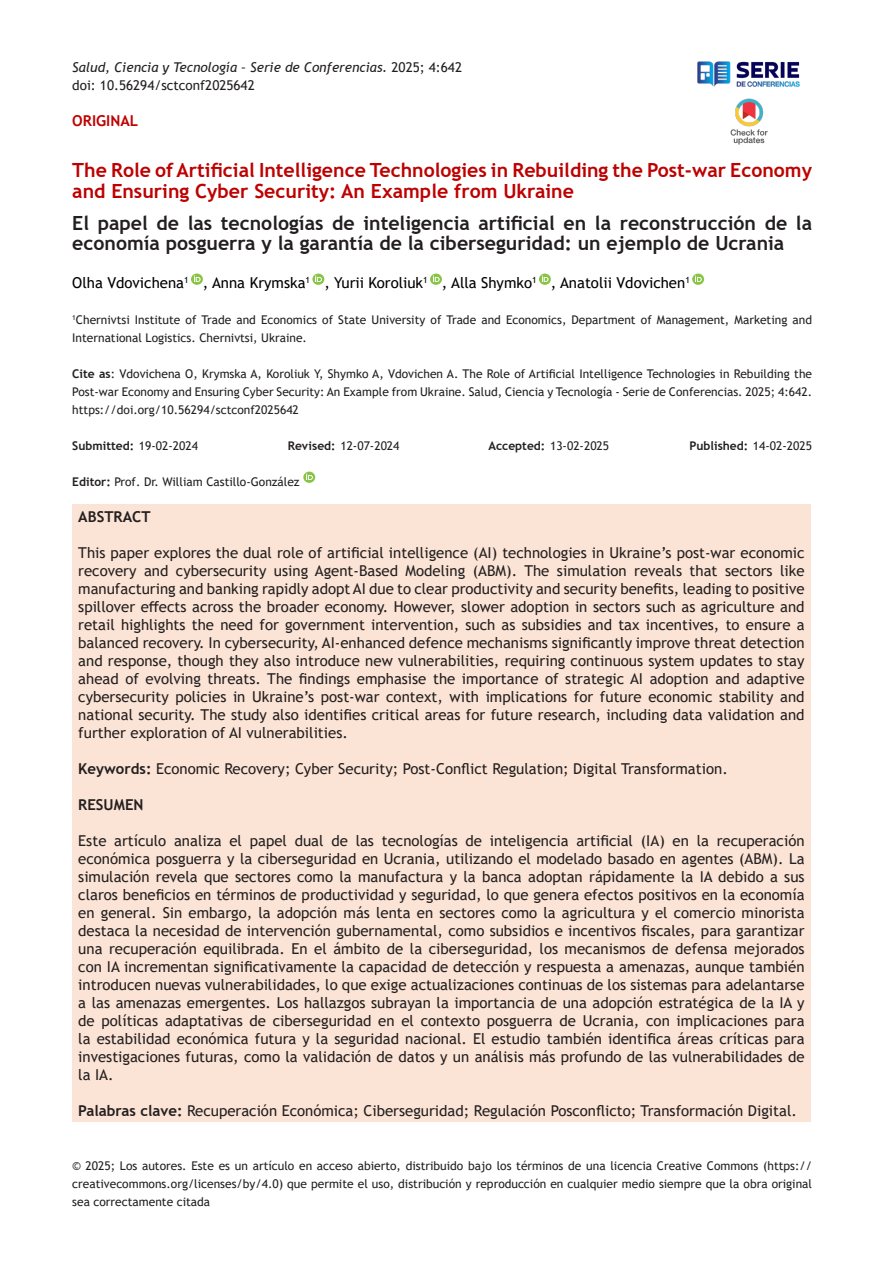
<style>
.page{position:relative;width:893px;height:1263px;background:#fff}
.page>*{position:absolute;margin:0;border:0;box-sizing:border-box;transform-origin:0 0}
.t1{font:700 19.5px/19.5px "Trebuchet MS";color:#231f20}
.t2{font:700 19.5px/21px "Trebuchet MS";color:#be0000}
.t3{font:15px/18px "Trebuchet MS";color:#231f20;text-align:justify}
.t4{font:15px "Trebuchet MS";color:#000}
.t5{font:700 15px "Trebuchet MS";color:#231f20}
.t6{font:700 15px "Trebuchet MS";color:#be0000}
.t7{font:italic 13.5px "Trebuchet MS";color:#231f20}
.t8{font:13.5px "Trebuchet MS";color:#231f20}
.t9{font:12px/18px "Trebuchet MS";color:#231f20;text-align:justify}
.t10{font:700 12px "Trebuchet MS";color:#231f20}
.s1{font-style:normal}
.s2{font-weight:700}
.s3{font-weight:400}
</style>
<div class="page">
<img style="left:697px;top:61px;width:103px;height:26px">
<img style="left:730px;top:98px;width:38px;height:47px">
<svg style="left:191px;top:274px;width:12px;height:11px"></svg>
<svg style="left:312px;top:274px;width:12px;height:11px"></svg>
<svg style="left:430px;top:274px;width:12px;height:11px"></svg>
<svg style="left:539px;top:274px;width:12px;height:11px"></svg>
<svg style="left:692px;top:274px;width:12px;height:11px"></svg>
<div style="left:72px;top:504px;width:739px;height:618px;background:#fbe4d5"></div>
<svg style="left:303px;top:472px;width:12px;height:11px"></svg>
<p class="t7" style="left:72px;top:59px;width:391px">Salud, Ciencia y Tecnología – Serie de Conferencias. <span class="s1">2025; 4:642</span></p>
<p class="t8" style="left:72px;top:77px;width:184px">doi: 10.56294/sctconf2025642</p>
<p class="t6" style="left:72px;top:111px;width:67px">ORIGINAL</p>
<p class="t2" style="left:72px;top:159px;width:741px">The Role of Artificial Intelligence Technologies in Rebuilding the Post-war Economy and Ensuring Cyber Security: An Example from Ukraine</p>
<p class="t1" style="left:72px;top:214px;width:741px">El papel de las tecnologías de inteligencia artificial en la reconstrucción de la economía posguerra y la garantía de la ciberseguridad: un ejemplo de Ucrania</p>
<p class="t4" style="left:72px;top:273px;width:619px">Olha Vdovichena<sup>1</sup> , Anna Krymska<sup>1</sup> , Yurii Koroliuk<sup>1</sup> , Alla Shymko<sup>1</sup> , Anatolii Vdovichen<sup>1</sup></p>
<p class="t9" style="left:72px;top:311px;width:741px"><sup>1</sup>Chernivtsi Institute of Trade and Economics of State University of Trade and Economics, Department of Management, Marketing and<br>International Logistics. Chernivtsi, Ukraine.</p>
<p class="t9" style="left:72px;top:365px;width:741px"><span class="s2">Cite as</span>: Vdovichena O, Krymska A, Koroliuk Y, Shymko A, Vdovichen A. The Role of Artificial Intelligence Technologies in Rebuilding the Post-war Economy and Ensuring Cyber Security: An Example from Ukraine. Salud, Ciencia y Tecnología - Serie de Conferencias. 2025; 4:642. https://doi.org/10.56294/sctconf2025642</p>
<p class="t10" style="left:72px;top:438px;width:127px">Submitted: <span class="s3">19-02-2024</span></p>
<p class="t9" style="left:288px;top:437px;width:113px"><span class="s2">Revised:</span> 12-07-2024</p>
<p class="t9" style="left:488px;top:437px;width:122px"><span class="s2">Accepted:</span> 13-02-2025</p>
<p class="t10" style="left:689px;top:438px;width:124px">Published: <span class="s3">14-02-2025</span></p>
<p class="t9" style="left:72px;top:473px;width:229px"><span class="s2">Editor:</span> Prof. Dr. William Castillo-González</p>
<p class="t5" style="left:78px;top:507px;width:74px">ABSTRACT</p>
<p class="t3" style="left:78px;top:544px;width:728px">This paper explores the dual role of artificial intelligence (AI) technologies in Ukraine’s post-war economic recovery and cybersecurity using Agent-Based Modeling (ABM). The simulation reveals that sectors like manufacturing and banking rapidly adopt AI due to clear productivity and security benefits, leading to positive spillover effects across the broader economy. However, slower adoption in sectors such as agriculture and retail highlights the need for government intervention, such as subsidies and tax incentives, to ensure a balanced recovery. In cybersecurity, AI-enhanced defence mechanisms significantly improve threat detection and response, though they also introduce new vulnerabilities, requiring continuous system updates to stay ahead of evolving threats. The findings emphasise the importance of strategic AI adoption and adaptive cybersecurity policies in Ukraine’s post-war context, with implications for future economic stability and national security. The study also identifies critical areas for future research, including data validation and further exploration of AI vulnerabilities.</p>
<p class="t3" style="left:78px;top:760px;width:651px"><span class="s2">Keywords:</span> Economic Recovery; Cyber Security; Post-Conflict Regulation; Digital Transformation.</p>
<p class="t5" style="left:78px;top:795px;width:67px">RESUMEN</p>
<p class="t3" style="left:78px;top:832px;width:728px">Este artículo analiza el papel dual de las tecnologías de inteligencia artificial (IA) en la recuperación económica posguerra y la ciberseguridad en Ucrania, utilizando el modelado basado en agentes (ABM). La simulación revela que sectores como la manufactura y la banca adoptan rápidamente la IA debido a sus claros beneficios en términos de productividad y seguridad, lo que genera efectos positivos en la economía en general. Sin embargo, la adopción más lenta en sectores como la agricultura y el comercio minorista destaca la necesidad de intervención gubernamental, como subsidios e incentivos fiscales, para garantizar una recuperación equilibrada. En el ámbito de la ciberseguridad, los mecanismos de defensa mejorados con IA incrementan significativamente la capacidad de detección y respuesta a amenazas, aunque también introducen nuevas vulnerabilidades, lo que exige actualizaciones continuas de los sistemas para adelantarse a las amenazas emergentes. Los hallazgos subrayan la importancia de una adopción estratégica de la IA y de políticas adaptativas de ciberseguridad en el contexto posguerra de Ucrania, con implicaciones para la estabilidad económica futura y la seguridad nacional. El estudio también identifica áreas críticas para investigaciones futuras, como la validación de datos y un análisis más profundo de las vulnerabilidades de la IA.</p>
<p class="t3" style="left:78px;top:1102px;width:720px"><span class="s2">Palabras clave:</span> Recuperación Económica; Ciberseguridad; Regulación Posconflicto; Transformación Digital.</p>
<p class="t9" style="left:72px;top:1157px;width:741px">© 2025; Los autores. Este es un artículo en acceso abierto, distribuido bajo los términos de una licencia Creative Commons (https:// creativecommons.org/licenses/by/4.0) que permite el uso, distribución y reproducción en cualquier medio siempre que la obra original sea correctamente citada</p>
</div>
